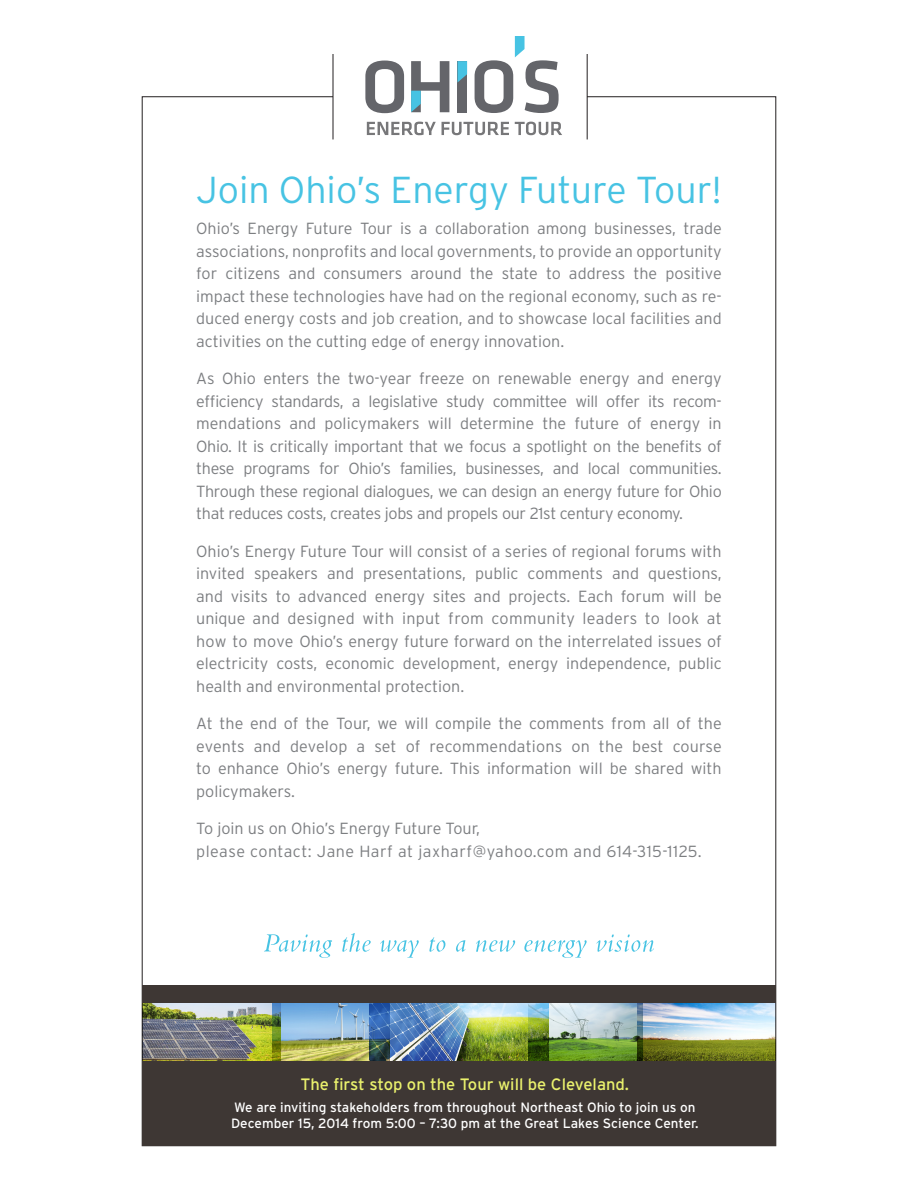
<style>
.page{position:relative;width:918px;height:1188px;background:#fff}
.page>*{position:absolute;margin:0;border:0;box-sizing:border-box;transform-origin:0 0}
.t1{font:300 37.5px "Interstate";color:#47c3e3}
.t2{font:16.5px "Interstate";color:#eaf16d}
.t3{font:300 16.2px/22.5px "Interstate";color:#7c7e81;text-align:justify}
.t4{font:300 16.2px/22.5px "Interstate";letter-spacing:.025em;color:#7c7e81}
.t5{font:13.5px/16.2px "Interstate";color:#fff}
</style>
<div class="page">
<svg style="left:264px;top:934px;width:68px;height:24px"></svg>
<svg style="left:342px;top:933px;width:29px;height:19px"></svg>
<svg style="left:380px;top:940px;width:39px;height:18px"></svg>
<svg style="left:429px;top:937px;width:16px;height:15px"></svg>
<svg style="left:456px;top:940px;width:9px;height:12px"></svg>
<svg style="left:476px;top:940px;width:39px;height:12px"></svg>
<svg style="left:524px;top:940px;width:63px;height:18px"></svg>
<svg style="left:596px;top:934px;width:58px;height:18px"></svg>
<img style="left:142px;top:1002px;width:130px;height:59px">
<img style="left:272px;top:1002px;width:97px;height:59px">
<img style="left:369px;top:1002px;width:159px;height:59px">
<img style="left:643px;top:1002px;width:133px;height:59px">
<img style="left:528px;top:1002px;width:115px;height:59px">
<div style="left:142px;top:1061px;width:634px;height:85px;background:#3e3734"></div>
<div style="left:142px;top:985px;width:634px;height:17px;background:#3e3734"></div>
<hr style="left:333px;top:54px;width:1px;height:85px;background:#231f20">
<hr style="left:587px;top:54px;width:1px;height:85px;background:#231f20">
<svg style="left:365px;top:61px;width:39px;height:52px"></svg>
<div style="left:457px;top:61px;width:10px;height:51px;background:#64656a"></div>
<svg style="left:411px;top:61px;width:38px;height:51px"></svg>
<svg style="left:457px;top:61px;width:10px;height:22px"></svg>
<svg style="left:475px;top:36px;width:84px;height:77px"></svg>
<svg style="left:367px;top:122px;width:69px;height:13px"></svg>
<svg style="left:442px;top:122px;width:67px;height:13px"></svg>
<svg style="left:515px;top:122px;width:47px;height:13px"></svg>
<p class="t1" style="left:196px;top:168px;width:527px">Join Ohio’s Energy Future Tour!</p>
<p class="t3" style="left:196px;top:217px;width:527px">Ohio’s Energy Future Tour is a collaboration among businesses, trade associations, nonprofits and local governments, to provide an opportunity for citizens and consumers around the state to address the positive impact these technologies have had on the regional economy, such as re&shy;duced energy costs and job creation, and to showcase local facilities and activities on the cutting edge of energy innovation.</p>
<p class="t3" style="left:196px;top:367px;width:527px">As Ohio enters the two-year freeze on renewable energy and energy efficiency standards, a legislative study committee will offer its recom&shy;mendations and policymakers will determine the future of energy in Ohio. It is critically important that we focus a spotlight on the benefits of these programs for Ohio’s families, businesses, and local communities.<br>Through these regional dialogues, we can design an energy future for Ohio that reduces costs, creates jobs and propels our 21st century economy.</p>
<p class="t3" style="left:196px;top:540px;width:527px">Ohio’s Energy Future Tour will consist of a series of regional forums with invited speakers and presentations, public comments and questions, and visits to advanced energy sites and projects. Each forum will be unique and designed with input from community leaders to look at how to move Ohio’s energy future forward on the interrelated issues of electricity costs, economic development, energy independence, public health and environmental protection.</p>
<p class="t3" style="left:196px;top:712px;width:527px">At the end of the Tour, we will compile the comments from all of the events and develop a set of recommendations on the best course to enhance Ohio’s energy future. This information will be shared with policymakers.</p>
<p class="t4" style="left:196px;top:817px;width:507px">To join us on Ohio’s Energy Future Tour,<br>please contact: Jane Harf at jaxharf@yahoo.com and 614-315-1125.</p>
<p class="t2" style="left:301px;top:1075px;width:330px">The first stop on the Tour will be Cleveland.</p>
<p class="t5" style="left:231px;top:1099px;width:469px">We are inviting stakeholders from throughout Northeast Ohio to join us on<br>December 15, 2014 from 5:00 – 7:30 pm at the Great Lakes Science Center.</p>
</div>
